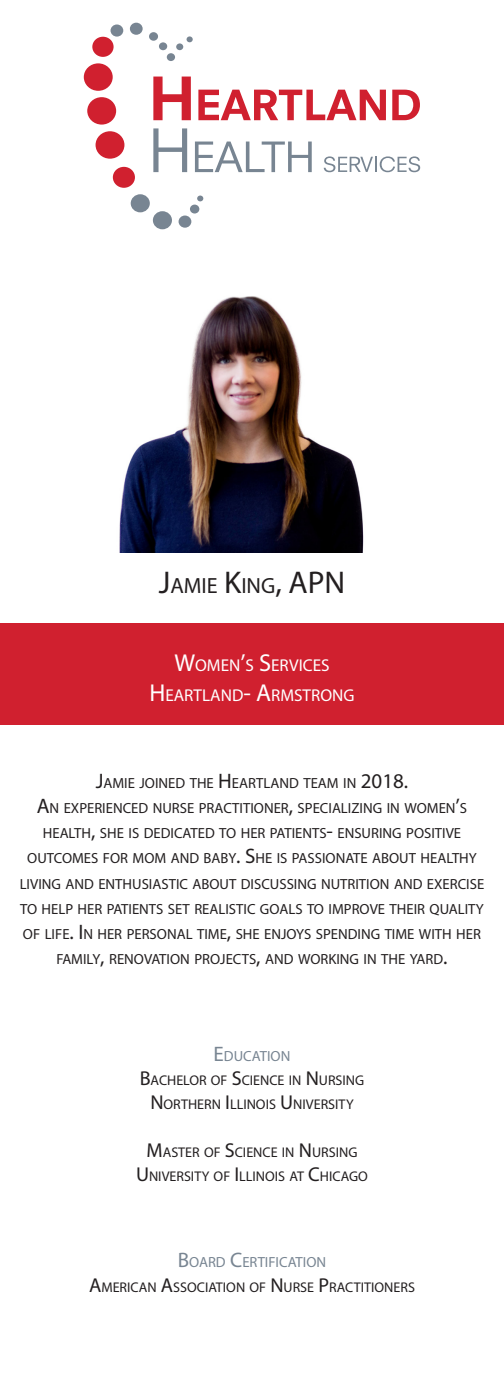
<style>
.page{position:relative;width:504px;height:1386px;background:#fff}
.page>*{position:absolute;margin:0;border:0;box-sizing:border-box;transform-origin:0 0}
.t1{font:22.05px "Myriad Pro";color:#231f20}
.t2{font:17.15px/29.4px "Myriad Pro";color:#fff;text-align:center}
.t3{font:14.7px/25.2px "Myriad Pro";color:#231f20;text-align:center}
.t4{font:14.7px "Myriad Pro";color:#788592}
.t5{font:14.17px/24.2px "Myriad Pro";color:#231f20;text-align:center}
.s1{font-size:31.5px}
.s2{font-size:24.5px}
.s3{font-size:21px}
.s4{font-size:20.12px}
</style>
<div class="page">
<div style="left:96px;top:131px;width:28px;height:28px;background:#d0202f;border-radius:50%"></div>
<div style="left:149px;top:32px;width:9px;height:9px;background:#788592;border-radius:50%"></div>
<div style="left:113px;top:167px;width:22px;height:21px;background:#d0202f;border-radius:50%"></div>
<div style="left:84px;top:63px;width:29px;height:28px;background:#d0202f;border-radius:50%"></div>
<div style="left:87px;top:97px;width:29px;height:28px;background:#d0202f;border-radius:50%"></div>
<div style="left:92px;top:37px;width:22px;height:20px;background:#d0202f;border-radius:50%"></div>
<div style="left:130px;top:23px;width:13px;height:12px;background:#788592;border-radius:50%"></div>
<div style="left:111px;top:25px;width:12px;height:12px;background:#788592;border-radius:50%"></div>
<div style="left:159px;top:42px;width:8px;height:8px;background:#788592;border-radius:50%"></div>
<div style="left:167px;top:53px;width:8px;height:8px;background:#788592;border-radius:50%"></div>
<svg style="left:187px;top:36px;width:6px;height:6px"></svg>
<svg style="left:153px;top:77px;width:38px;height:43px"></svg>
<svg style="left:198px;top:90px;width:188px;height:30px"></svg>
<svg style="left:392px;top:90px;width:28px;height:30px"></svg>
<svg style="left:153px;top:128px;width:34px;height:44px"></svg>
<svg style="left:195px;top:142px;width:117px;height:30px"></svg>
<svg style="left:324px;top:156px;width:96px;height:16px"></svg>
<div style="left:153px;top:211px;width:19px;height:18px;background:#788592;border-radius:50%"></div>
<div style="left:131px;top:194px;width:19px;height:18px;background:#788592;border-radius:50%"></div>
<div style="left:179px;top:216px;width:12px;height:12px;background:#788592;border-radius:50%"></div>
<div style="left:190px;top:205px;width:9px;height:9px;background:#788592;border-radius:50%"></div>
<svg style="left:197px;top:196px;width:6px;height:5px"></svg>
<div style="left:176px;top:43px;width:7px;height:7px;background:#788592;border-radius:50%"></div>
<div style="left:0;top:624px;width:504px;height:101px;background:#d0202f"></div>
<img style="left:119px;top:296px;width:245px;height:256px">
<h1 class="t1" style="left:159px;top:572px;width:183px"><span class="s1">J</span>AMIE <span class="s1">K</span>ING<span class="s1">, APN</span></h1>
<p class="t2" style="left:149px;top:650px;width:207px"><span class="s2">W</span>OMEN<span class="s2">’</span>S <span class="s2">S</span>ERVICES<br><span class="s2">H</span> EARTLAND<span class="s2">- A</span>RMSTRONG</p>
<p class="t3" style="left:20px;top:770px;width:466px"><span class="s3">J</span>AMIE JOINED THE <span class="s3">H</span> EARTLAND TEAM IN <span class="s3">2018.<br>A</span>N EXPERIENCED NURSE PRACTITIONER<span class="s3">,</span> SPECIALIZING IN WOMEN<span class="s3">’</span>S HEALTH<span class="s3">,</span> SHE IS DEDICATED TO HER PATIENTS<span class="s3">-</span> ENSURING POSITIVE OUTCOMES FOR MOM AND BABY<span class="s3">. S</span>HE IS PASSIONATE ABOUT HEALTHY LIVING AND ENTHUSIASTIC ABOUT DISCUSSING NUTRITION AND EXERCISE TO HELP HER PATIENTS SET REALISTIC GOALS TO IMPROVE THEIR QUALITY OF LIFE<span class="s3">. I</span> N HER PERSONAL TIME<span class="s3">,</span> SHE ENJOYS SPENDING TIME WITH HER FAMILY<span class="s3">,</span> RENOVATION PROJECTS<span class="s3">,</span> AND WORKING IN THE YARD<span class="s3">.</span></p>
<p class="t4" style="left:214px;top:1047px;width:78px"><span class="s3">E</span>DUCATION</p>
<p class="t5" style="left:140px;top:1068px;width:226px"><span class="s4">B</span>ACHELOR OF <span class="s4">S</span>CIENCE IN <span class="s4">N</span> URSING<br><span class="s4">N</span> ORTHERN <span class="s4">I</span> LLINOIS <span class="s4">U</span> NIVERSITY</p>
<p class="t5" style="left:136px;top:1140px;width:233px"><span class="s4">M</span>ASTER OF <span class="s4">S</span>CIENCE IN <span class="s4">N</span> URSING<br><span class="s4">U</span> NIVERSITY OF <span class="s4">I</span> LLINOIS AT <span class="s4">C</span>HICAGO</p>
<p class="t4" style="left:178px;top:1253px;width:150px"><span class="s3">B</span>OARD <span class="s3">C</span>ERTIFICATION</p>
<p class="t5" style="left:89px;top:1275px;width:327px"><span class="s4">A</span>MERICAN <span class="s4">A</span>SSOCIATION OF <span class="s4">N</span> URSE <span class="s4">P</span>RACTITIONERS</p>
</div>
